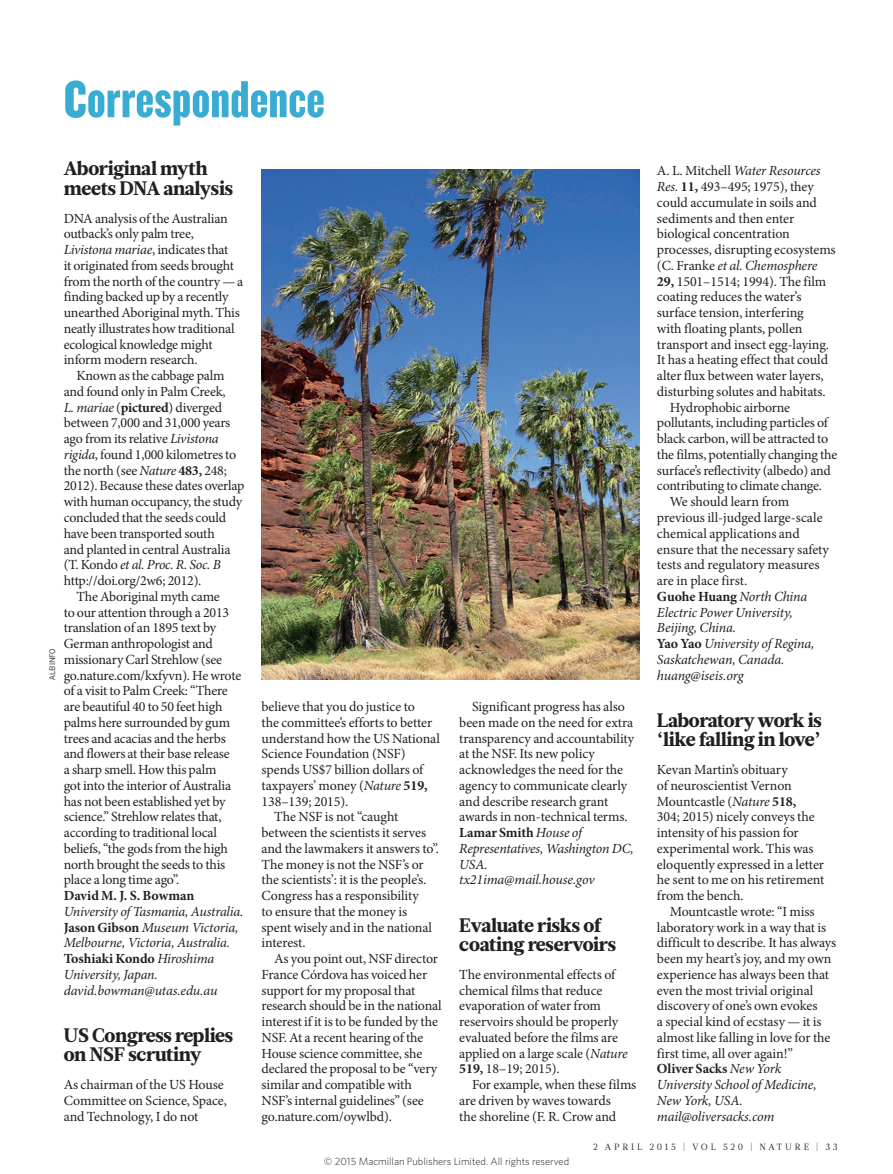
<style>
.page{position:relative;width:893px;height:1174px;background:#fff}
.page>*{position:absolute;margin:0;border:0;box-sizing:border-box;transform-origin:0 0}
.t1{font:54px "Knockout 69 Full Liteweight";color:#38acd2}
.CORRES_HEAD{font:900 19.5px/19.5px "Glosa Math";letter-spacing:-.01em;color:#231f20}
.BODY_TEXT_R_L_INDENT{font:13.95px/15.8px "Minion Pro";letter-spacing:-.01em;color:#231f20}
.BODY_TEXT_R_L_1ST_PA{font:13.95px/15.8px "Minion Pro";letter-spacing:-.01em;color:#231f20}
.CORRES_AUTHOR_DETAIL{font:italic 13.95px/15.8px "Minion Pro";letter-spacing:-.015em;color:#231f20}
.EMAIL{font:italic 13.95px "Minion Pro";letter-spacing:-.01em;color:#231f20}
.t2{font:300 10.5px "Whitney";color:#231f20}
.t3{font:9px "Glosa Math";letter-spacing:.3em;color:#231f20}
.PIC_CREDIT{font:7.5px "News Gothic MTOT";color:#231f20}
.s1{font-style:italic}
.s2{font-weight:700}
.s3{font-weight:700;font-style:normal}
</style>
<div class="page">
<img style="left:261px;top:169px;width:379px;height:510px">
<p class="PIC_CREDIT" style="left:48px;top:679px;width:33px;rotate:-90deg">ALBINFO</p>
<h1 class="t1" style="left:64px;top:65px;width:263px">Correspondence</h1>
<p class="CORRES_HEAD" style="left:64px;top:159px;width:171px">Aboriginal myth meets DNA analysis</p>
<p class="BODY_TEXT_R_L_1ST_PA" style="left:64px;top:210px;width:181px">DNA analysis of the Australian outback’s only palm tree,<br><span class="s1">Livistona mariae</span>, indicates that<br>it originated from seeds brought from the north of the country — a finding backed up by a recently unearthed Aboriginal myth. This neatly illustrates how traditional ecological knowledge might inform modern research.</p>
<p class="BODY_TEXT_R_L_INDENT" style="left:64px;top:368px;width:182px;text-indent:13px">Known as the cabbage palm and found only in Palm Creek,<br><span class="s1">L. mariae</span> (<span class="s2">pictured</span>) diverged between 7,000 and 31,000 years ago from its relative <span class="s1">Livistona rigida</span>, found 1,000 kilometres to the north (see <span class="s1">Nature</span> <span class="s2">483,</span> 248;<br>2012). Because these dates overlap with human occupancy, the study concluded that the seeds could have been transported south<br>and planted in central Australia (T. Kondo <span class="s1">et al. Proc. R. Soc. B </span>http://doi.org/2w6; 2012).</p>
<p class="BODY_TEXT_R_L_INDENT" style="left:64px;top:588px;width:179px;text-indent:13px">The Aboriginal myth came<br>to our attention through a 2013 translation of an 1895 text by<br>German anthropologist and missionary Carl Strehlow (see go.nature.com/kxfyvn). He wrote of a visit to Palm Creek: “There are beautiful 40 to 50 feet high palms here surrounded by gum trees and acacias and the herbs and flowers at their base release<br>a sharp smell. How this palm<br>got into the interior of Australia has not been established yet by science.” Strehlow relates that, according to traditional local beliefs, “the gods from the high north brought the seeds to this place a long time ago”.</p>
<p class="CORRES_AUTHOR_DETAIL" style="left:64px;top:888px;width:181px"><span class="s3">David M. J. S. Bowman<br></span>University of Tasmania, Australia.</p>
<p class="CORRES_AUTHOR_DETAIL" style="left:64px;top:920px;width:176px"><span class="s3">Jason Gibson</span> Museum Victoria,<br>Melbourne, Victoria, Australia.</p>
<p class="CORRES_AUTHOR_DETAIL" style="left:64px;top:951px;width:152px"><span class="s3">Toshiaki Kondo</span> Hiroshima<br>University, Japan.</p>
<p class="EMAIL" style="left:64px;top:981px;width:155px">david.bowman@utas.edu.au</p>
<p class="CORRES_HEAD" style="left:64px;top:1025px;width:171px">US Congress replies on NSF scrutiny</p>
<p class="BODY_TEXT_R_L_1ST_PA" style="left:64px;top:1077px;width:165px">As chairman of the US House<br>Committee on Science, Space, and Technology, I do not</p>
<p class="BODY_TEXT_R_L_1ST_PA" style="left:261px;top:699px;width:180px">believe that you do justice to<br>the committee’s efforts to better understand how the US National<br>Science Foundation (NSF) spends US$7 billion dollars of taxpayers’ money (<span class="s1">Nature</span> <span class="s2">519,<br></span>138–139; 2015).</p>
<p class="BODY_TEXT_R_L_INDENT" style="left:261px;top:809px;width:179px;text-indent:13px">The NSF is not “caught between the scientists it serves and the lawmakers it answers to”.<br>The money is not the NSF’s or the scientists’: it is the people’s.<br>Congress has a responsibility<br>to ensure that the money is spent wisely and in the national interest.</p>
<p class="BODY_TEXT_R_L_INDENT" style="left:261px;top:951px;width:182px;text-indent:13px">As you point out, NSF director<br>France Córdova has voiced her support for my proposal that research should be in the national interest if it is to be funded by the<br>NSF. At a recent hearing of the<br>House science committee, she declared the proposal to be “very similar and compatible with<br>NSF’s internal guidelines” (see go.nature.com/oywlbd).</p>
<p class="BODY_TEXT_R_L_INDENT" style="left:459px;top:699px;width:176px;text-indent:13px">Significant progress has also been made on the need for extra transparency and accountability at the NSF. Its new policy acknowledges the need for the agency to communicate clearly and describe research grant awards in non-technical terms.</p>
<p class="CORRES_AUTHOR_DETAIL" style="left:459px;top:825px;width:176px"><span class="s3">Lamar Smith</span> House of<br>Representatives, Washington DC,<br>USA.</p>
<p class="EMAIL" style="left:459px;top:871px;width:137px">tx21ima@mail.house.gov</p>
<p class="CORRES_HEAD" style="left:459px;top:915px;width:158px">Evaluate risks of coating reservoirs</p>
<p class="BODY_TEXT_R_L_1ST_PA" style="left:459px;top:966px;width:170px">The environmental effects of chemical films that reduce evaporation of water from reservoirs should be properly evaluated before the films are applied on a large scale (<span class="s1">Nature<br></span><span class="s2">519,</span> 18–19; 2015).</p>
<p class="BODY_TEXT_R_L_INDENT" style="left:459px;top:1077px;width:179px;text-indent:13px">For example, when these films are driven by waves towards<br>the shoreline (F. R. Crow and</p>
<p class="BODY_TEXT_R_L_INDENT" style="left:657px;top:163px;width:180px">A. L. Mitchell <span class="s1">Water Resources<br>Res.</span> <span class="s2">11,</span> 493–495; 1975), they could accumulate in soils and sediments and then enter biological concentration processes, disrupting ecosystems (C. Franke <span class="s1">et al. Chemosphere<br></span><span class="s2">29,</span> 1501–1514; 1994). The film coating reduces the water’s surface tension, interfering<br>with floating plants, pollen transport and insect egg-laying.<br>It has a heating effect that could alter flux between water layers, disturbing solutes and habitats.</p>
<p class="BODY_TEXT_R_L_INDENT" style="left:657px;top:399px;width:182px;text-indent:13px">Hydrophobic airborne pollutants, including particles of black carbon, will be attracted to the films, potentially changing the surface’s reflectivity (albedo) and contributing to climate change.</p>
<p class="BODY_TEXT_R_L_INDENT" style="left:657px;top:494px;width:173px;text-indent:13px">We should learn from previous ill-judged large-scale chemical applications and ensure that the necessary safety tests and regulatory measures are in place first.</p>
<p class="CORRES_AUTHOR_DETAIL" style="left:657px;top:589px;width:152px"><span class="s3">Guohe Huang</span> North China<br>Electric Power University,<br>Beijing, China.</p>
<p class="CORRES_AUTHOR_DETAIL" style="left:657px;top:636px;width:159px"><span class="s3">Yao Yao</span> University of Regina,<br>Saskatchewan, Canada.</p>
<p class="EMAIL" style="left:657px;top:666px;width:88px">huang@iseis.org</p>
<p class="CORRES_HEAD" style="left:657px;top:710px;width:166px">Laboratory work is ‘like falling in love’</p>
<p class="BODY_TEXT_R_L_1ST_PA" style="left:657px;top:762px;width:169px">Kevan Martin’s obituary<br>of neuroscientist Vernon<br>Mountcastle (<span class="s1">Nature</span> <span class="s2">518,<br></span>304; 2015) nicely conveys the intensity of his passion for experimental work. This was eloquently expressed in a letter he sent to me on his retirement from the bench.</p>
<p class="BODY_TEXT_R_L_INDENT" style="left:657px;top:903px;width:181px;text-indent:13px">Mountcastle wrote: “I miss laboratory work in a way that is difficult to describe. It has always been my heart’s joy, and my own experience has always been that even the most trivial original discovery of one’s own evokes<br>a special kind of ecstasy — it is almost like falling in love for the first time, all over again!”</p>
<p class="CORRES_AUTHOR_DETAIL" style="left:657px;top:1061px;width:161px"><span class="s3">Oliver Sacks</span> New York<br>University School of Medicine,<br>New York, USA.</p>
<p class="CORRES_AUTHOR_DETAIL" style="left:657px;top:1109px;width:119px">mail@oliversacks.com</p>
<p class="t3" style="left:593px;top:1141px;width:246px">2 APRIL 2015 | VOL 520 | NATURE | 33</p>
<p class="t2" style="left:324px;top:1154px;width:247px">© 2015 Macmillan Publishers Limited. All rights reserved</p>
</div>
